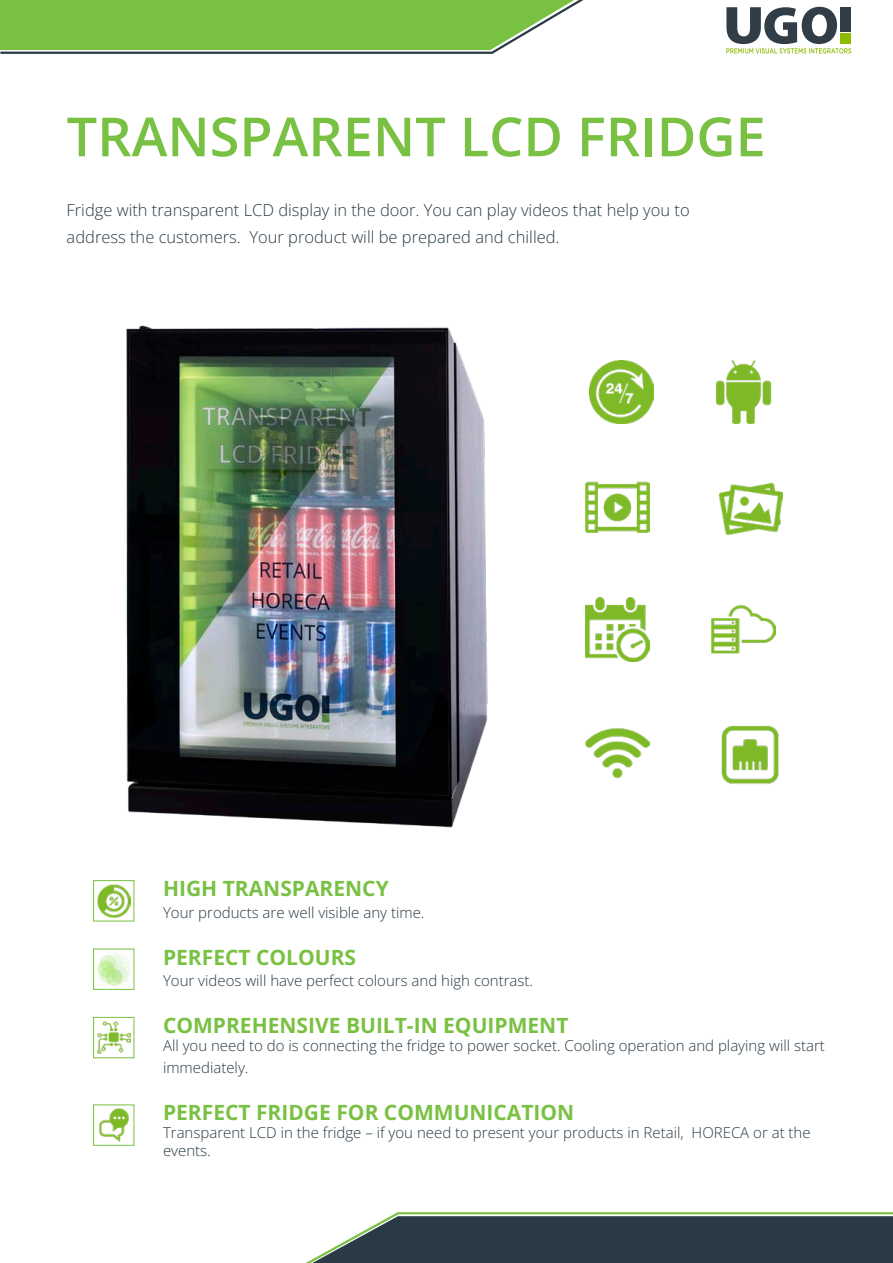
<style>
.page{position:relative;width:893px;height:1263px;background:#fff}
.page>*{position:absolute;margin:0;border:0;box-sizing:border-box;transform-origin:0 0}
.t1{font:600 54px "Open Sans";color:#79c142}
.t2{font:700 21px "Open Sans";color:#79c142}
.t3{font:300 16.5px/27px "Open Sans";color:#293a45}
.t4{font:300 15px/21.6px "Open Sans";color:#293a45}
</style>
<div class="page">
<svg style="left:306px;top:1212px;width:587px;height:51px;background:#45565a"></svg>
<svg style="left:0;top:0;width:584px;height:54px;background:#84c257"></svg>
<img style="left:126px;top:325px;width:362px;height:503px">
<img style="left:590px;top:360px;width:63px;height:64px">
<img style="left:712px;top:605px;width:63px;height:49px">
<img style="left:586px;top:481px;width:64px;height:52px">
<img style="left:719px;top:482px;width:64px;height:53px">
<img style="left:586px;top:728px;width:64px;height:51px">
<img style="left:721px;top:725px;width:58px;height:59px">
<img style="left:586px;top:597px;width:64px;height:64px">
<img style="left:716px;top:360px;width:56px;height:64px">
<svg style="left:726px;top:7px;width:125px;height:47px"></svg>
<div style="left:841px;top:7px;width:10px;height:25px;background:#313e48"></div>
<img style="left:97px;top:953px;width:33px;height:32px">
<div style="left:93px;top:949px;width:41px;height:41px;border:1px solid #79c142"></div>
<img style="left:97px;top:884px;width:33px;height:33px">
<div style="left:93px;top:880px;width:41px;height:41px;border:1px solid #79c142"></div>
<img style="left:99px;top:1109px;width:30px;height:32px">
<div style="left:93px;top:1104px;width:41px;height:42px;border:1px solid #79c142"></div>
<img style="left:97px;top:1021px;width:33px;height:33px">
<div style="left:93px;top:1017px;width:41px;height:41px;border:1px solid #79c142"></div>
<p class="t1" style="left:67px;top:100px;width:701px">TRANSPARENT LCD FRIDGE</p>
<p class="t3" style="left:67px;top:196px;width:625px">Fridge with transparent LCD display in the door. You can play videos that help you to address the customers. Your product will be prepared and chilled.</p>
<p class="t2" style="left:163px;top:874px;width:227px">HIGH TRANSPARENCY</p>
<p class="t4" style="left:163px;top:901px;width:263px">Your products are well visible any time.</p>
<p class="t2" style="left:163px;top:943px;width:195px">PERFECT COLOURS</p>
<p class="t4" style="left:163px;top:970px;width:372px">Your videos will have perfect colours and high contrast.</p>
<p class="t2" style="left:163px;top:1011px;width:407px">COMPREHENSIVE BUILT-IN EQUIPMENT</p>
<p class="t4" style="left:163px;top:1035px;width:663px">All you need to do is connecting the fridge to power socket. Cooling operation and playing will start immediately.</p>
<p class="t2" style="left:163px;top:1098px;width:413px">PERFECT FRIDGE FOR COMMUNICATION</p>
<p class="t4" style="left:163px;top:1123px;width:649px;line-height:18px">Transparent LCD in the fridge – if you need to present your products in Retail, HORECA or at the events.</p>
</div>
